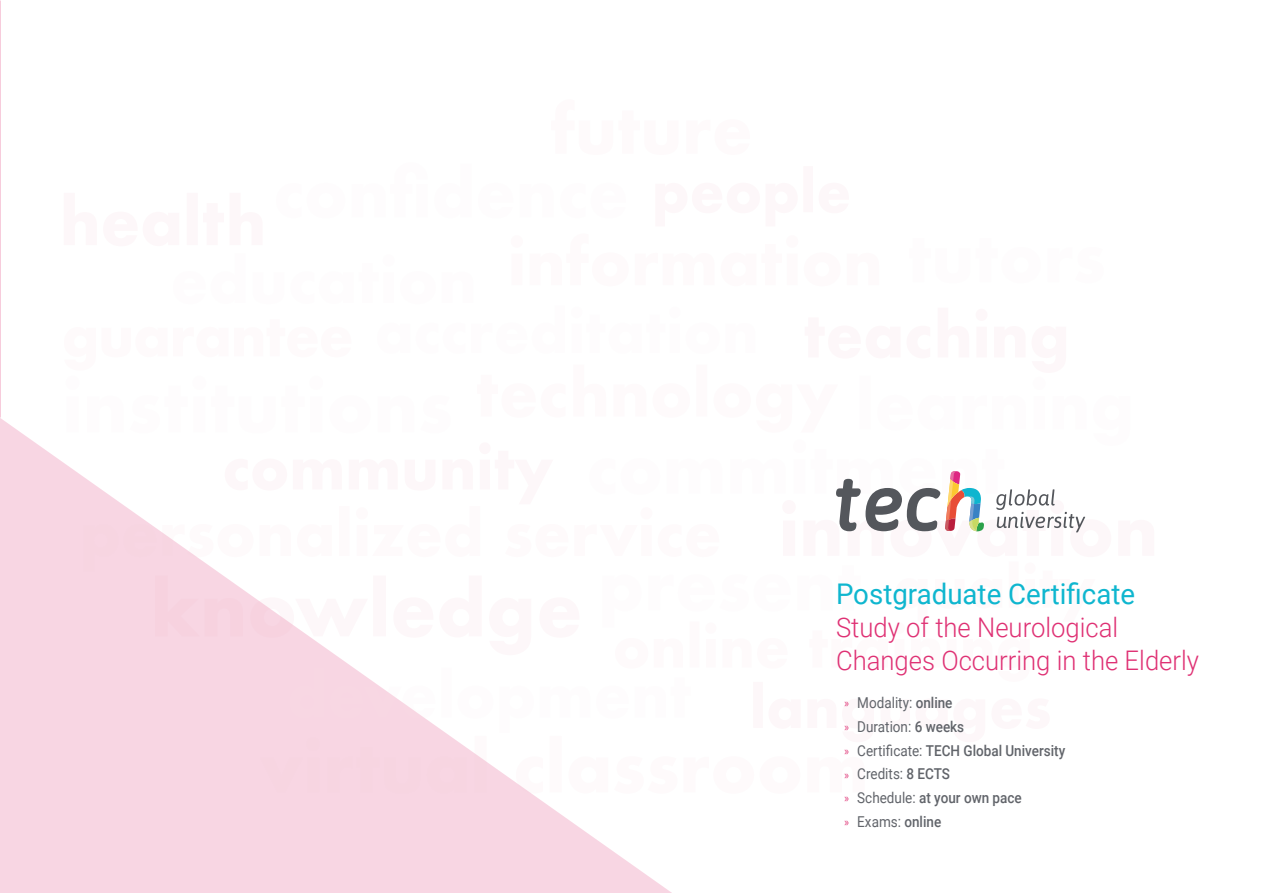
<style>
.page{position:relative;width:1263px;height:893px;background:#fff}
.page>*{position:absolute;margin:0;border:0;box-sizing:border-box;transform-origin:0 0}
.t1{font:28.5px "Roboto";color:#0fb6cf}
.t2{font:300 27px/33px "Roboto";color:#df3174;scale:.95 1}
.t3{font:500 15px/23.7px "Roboto";color:#61646a;scale:.9 1}
.s1{font-family:"Myriad Pro";font-weight:400;font-size:12px;color:#df3174}
.s2{font-weight:400}
</style>
<div class="page">
<svg style="left:0;top:418px;width:672px;height:475px;background:#f8d9e5"></svg>
<svg style="left:64px;top:418px;width:1022px;height:376px"></svg>
<h1 class="t1" style="left:836px;top:574px;width:301px">Postgraduate Certificate</h1>
<h2 class="t2" style="left:836px;top:610px;width:384px">Study of the Neurological<br>Changes Occurring in the Elderly</h2>
<p class="t3" style="left:844px;top:690px;width:247px"><span class="s1">»</span> <span class="s2">Modality:</span> online<br><span class="s1">»</span> <span class="s2">Duration:</span> 6 weeks<br><span class="s1">»</span> <span class="s2">Certificate:</span> TECH Global University <span class="s1">»</span> <span class="s2">Credits:</span> 8 ECTS<br><span class="s1">»</span> <span class="s2">Schedule:</span> at your own pace<br><span class="s1">»</span> <span class="s2">Exams:</span> online</p>
</div>
